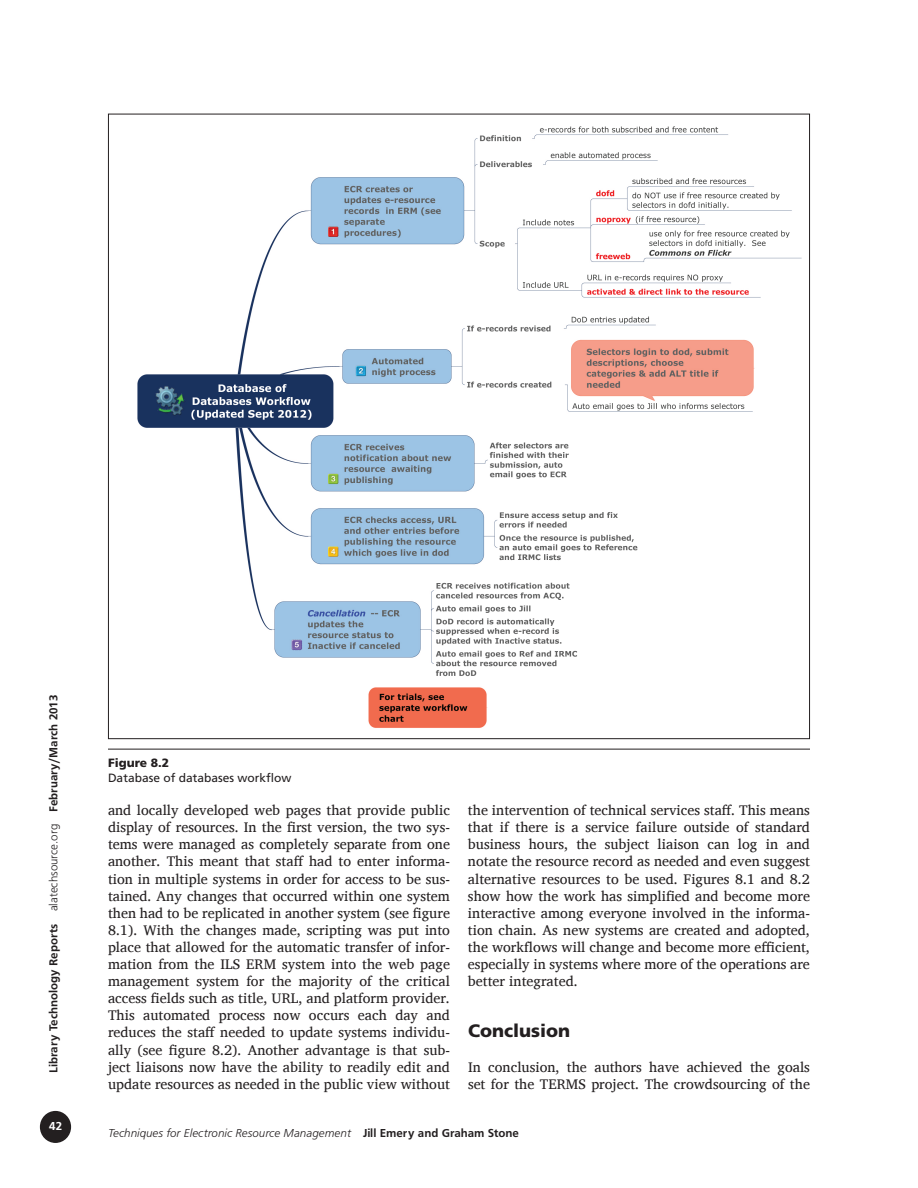
<style>
.page{position:relative;width:918px;height:1188px;background:#fff}
.page>*{position:absolute;margin:0;border:0;box-sizing:border-box;transform-origin:0 0}
.t1{font:900 18px "Frutiger";color:#231f20}
.t2{font:14.25px/17.1px "Charis SIL";color:#231f20;text-align:justify}
.t3{font:12px "Frugal Sans Light Italic DTC";color:#231f20}
.t4{font:12px "Frugal Sans Bold DTC";color:#231f20}
.t5{font:12px "Frutiger";color:#231f20}
.t6{font:900 12px "Frutiger";color:#231f20}
.t7{font:12px "Frugal Sans Bold DTC";color:#fff}
.s1{font-family:"Frugal Sans Light DTC"}
.s2{font-family:"Frugal Sans Bold DTC"}
</style>
<div class="page">
<div style="left:41px;top:1112px;width:29px;height:30px;background:#231f20;border-radius:50%"></div>
<div style="left:40px;top:1111px;width:31px;height:32px;border:2px solid #231f20;border-radius:50%"></div>
<img style="left:137px;top:126px;width:665px;height:602px">
<hr style="left:108px;top:749px;width:702px;height:1px;background:#231f20">
<p class="t4" style="left:47px;top:1073px;width:380px;rotate:-90deg">Library Technology Reports <span class="s1">alatechsource.org</span> February/March 2013</p>
<p class="t7" style="left:49px;top:1119px;width:14px">42</p>
<p class="t6" style="left:108px;top:756px;width:63px">Figure 8.2</p>
<p class="t5" style="left:108px;top:771px;width:185px">Database of databases workflow</p>
<p class="t2" style="left:108px;top:802px;width:344px">and locally developed web pages that provide public display of resources. In the first version, the two sys&shy;tems were managed as completely separate from one another. This meant that staff had to enter informa&shy;tion in multiple systems in order for access to be sus&shy;tained. Any changes that occurred within one system then had to be replicated in another system (see figure 8.1). With the changes made, scripting was put into place that allowed for the automatic transfer of infor&shy;mation from the ILS ERM system into the web page management system for the majority of the critical access fields such as title, URL, and platform provider.<br>This automated process now occurs each day and reduces the staff needed to update systems individu&shy;ally (see figure 8.2). Another advantage is that sub&shy;ject liaisons now have the ability to readily edit and update resources as needed in the public view without</p>
<p class="t2" style="left:468px;top:802px;width:344px">the intervention of technical services staff. This means that if there is a service failure outside of standard business hours, the subject liaison can log in and notate the resource record as needed and even suggest alternative resources to be used. Figures 8.1 and 8.2 show how the work has simplified and become more interactive among everyone involved in the informa&shy;tion chain. As new systems are created and adopted, the workflows will change and become more efficient, especially in systems where more of the operations are better integrated.</p>
<p class="t1" style="left:468px;top:1020px;width:104px">Conclusion</p>
<p class="t2" style="left:468px;top:1058px;width:343px">In conclusion, the authors have achieved the goals set for the TERMS project. The crowdsourcing of the</p>
<p class="t3" style="left:108px;top:1126px;width:412px">Techniques for Electronic Resource Management <span class="s2">Jill Emery and Graham Stone</span></p>
</div>
